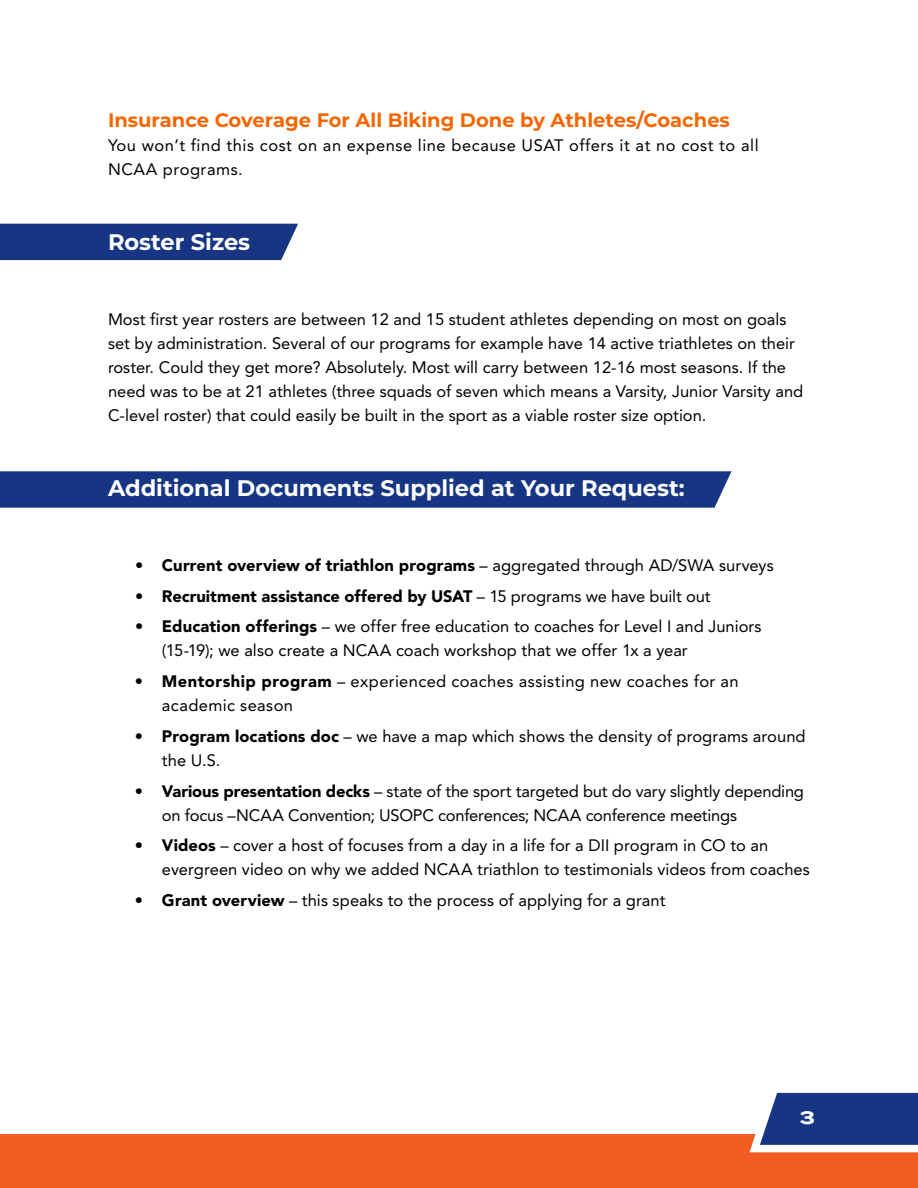
<style>
.page{position:relative;width:918px;height:1188px;background:#fff}
.page>*{position:absolute;margin:0;border:0;box-sizing:border-box;transform-origin:0 0}
.t1{font:700 22.5px "Montserrat";color:#fff}
.t2{font:700 19.5px "Montserrat";color:#f56600}
.t3{font:700 18px "Termina";color:#fff}
.t4{font:16.5px/24px "Avenir";color:#000}
.t5{font:900 16.5px "Avenir";letter-spacing:.005em;color:#000}
.t6{font:16.5px/24px "Avenir";letter-spacing:.035em;color:#000}
.t7{font:16.5px/24px "Avenir";letter-spacing:.025em;color:#000}
.s1{font-weight:400}
.s2{font-weight:900}
</style>
<div class="page">
<div style="left:0;top:224px;width:298px;height:36px;background:#163683"></div>
<div style="left:0;top:471px;width:732px;height:37px;background:#163683"></div>
<div style="left:0;top:1134px;width:918px;height:54px;background:#f15d22"></div>
<svg style="left:749px;top:1092px;width:169px;height:61px;background:#4f649d"></svg>
<p class="t2" style="left:108px;top:106px;width:624px">Insurance Coverage For All Biking Done by Athletes/Coaches</p>
<p class="t6" style="left:108px;top:133px;width:652px">You won’t find this cost on an expense line because USAT offers it at no cost to all<br>NCAA programs.</p>
<h1 class="t1" style="left:108px;top:226px;width:144px">Roster Sizes</h1>
<p class="t4" style="left:108px;top:307px;width:697px">Most first year rosters are between 12 and 15 student athletes depending on most on goals set by administration. Several of our programs for example have 14 active triathletes on their roster. Could they get more? Absolutely. Most will carry between 12-16 most seasons. If the need was to be at 21 athletes (three squads of seven which means a Varsity, Junior Varsity and C-level roster) that could easily be built in the sport as a viable roster size option.</p>
<h1 class="t1" style="left:108px;top:472px;width:578px">Additional Documents Supplied at Your Request:</h1>
<p class="t5" style="left:135px;top:555px;width:640px">• Current overview of triathlon programs <span class="s1">– aggregated through AD/SWA surveys</span></p>
<p class="t5" style="left:135px;top:586px;width:577px">• Recruitment assistance offered by USAT <span class="s1">– 15 programs we have built out</span></p>
<p class="t4" style="left:162px;top:615px;width:601px;text-indent:-27px"><span class="s2">• Education offerings</span> – we offer free education to coaches for Level I and Juniors (15-19); we also create a NCAA coach workshop that we offer 1x a year</p>
<p class="t7" style="left:162px;top:670px;width:578px;text-indent:-27px"><span class="s2">• Mentorship program</span> – experienced coaches assisting new coaches for an academic season</p>
<p class="t4" style="left:162px;top:724px;width:645px;text-indent:-27px"><span class="s2">• Program locations doc</span> – we have a map which shows the density of programs around the U.S.</p>
<p class="t4" style="left:162px;top:779px;width:644px;text-indent:-27px"><span class="s2">• Various presentation decks</span> – state of the sport targeted but do vary slightly depending on focus –NCAA Convention; USOPC conferences; NCAA conference meetings</p>
<p class="t4" style="left:162px;top:834px;width:649px;text-indent:-27px"><span class="s2">• Videos</span> – cover a host of focuses from a day in a life for a DII program in CO to an evergreen video on why we added NCAA triathlon to testimonials videos from coaches</p>
<p class="t4" style="left:135px;top:889px;width:532px"><span class="s2">• Grant overview</span> – this speaks to the process of applying for a grant</p>
<p class="t3" style="left:800px;top:1104px;width:17px">3</p>
</div>
